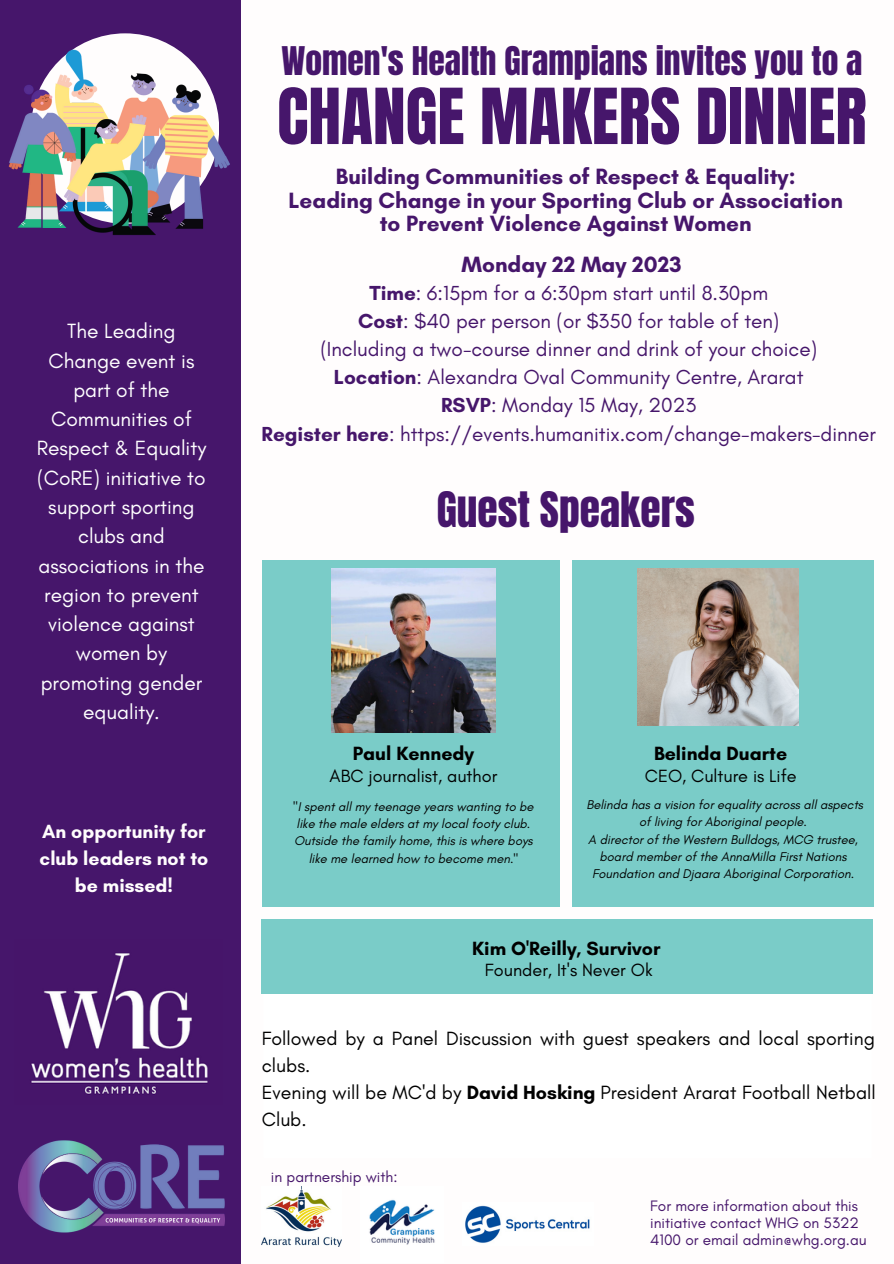
<style>
.page{position:relative;width:894px;height:1264px;background:#fff}
.page>*{position:absolute;margin:0;border:0;box-sizing:border-box;transform-origin:0 0}
.t1{font:65.55px "Anton";color:#46166b}
.t2{font:41.55px "Anton";color:#46166b}
.t3{font:33.6px "Anton";color:#46166b}
.t4{font:700 22.5px/23.7px "Glacial Indifference";color:#46166b;text-align:center}
.t5{font:21px/29.2px "Glacial Indifference";color:#fff;text-align:center}
.t6{font:20.7px/28.2px "Glacial Indifference";color:#46166b;text-align:center}
.t7{font:19.5px/26.7px "Glacial Indifference";color:#000}
.t8{font:700 19.5px "Glacial Indifference";color:#000}
.t9{font:700 19.5px/27px "Glacial Indifference";color:#fffdfd;text-align:center}
.t10{font:18px "Glacial Indifference";color:#000}
.t11{font:15.45px/17px "Glacial Indifference";color:#46166b}
.t12{font:italic 12.9px/17.2px "Glacial Indifference";color:#000;text-align:center}
.s1{font-weight:700}
</style>
<div class="page">
<div style="left:0;top:0;width:240px;height:1263px;background:#46166b"></div>
<img style="left:86px;top:33px;width:78px;height:9px">
<img style="left:84px;top:42px;width:157px;height:211px">
<img style="left:8px;top:43px;width:143px;height:127px">
<img style="left:13px;top:61px;width:194px;height:192px">
<div style="left:262px;top:560px;width:297px;height:346px;background:#7accc8"></div>
<div style="left:571px;top:560px;width:302px;height:346px;background:#7accc8"></div>
<img style="left:18px;top:1140px;width:207px;height:93px">
<img style="left:30px;top:953px;width:178px;height:142px">
<img style="left:465px;top:1205px;width:125px;height:38px">
<img style="left:262px;top:1186px;width:80px;height:60px">
<img style="left:369px;top:1199px;width:66px;height:46px">
<img style="left:637px;top:569px;width:161px;height:156px">
<img style="left:332px;top:569px;width:163px;height:163px">
<svg style="left:261px;top:939px;width:612px;height:55px"></svg>
<div style="left:262px;top:919px;width:610px;height:74px;background:#7accc8"></div>
<h3 class="t5" style="left:37px;top:316px;width:171px">The Leading<br>Change event is part of the<br>Communities of<br>Respect &amp; Equality (CoRE) initiative to support sporting clubs and associations in the region to prevent violence against women by promoting gender equality.</h3>
<h3 class="t9" style="left:40px;top:818px;width:170px">An opportunity for club leaders not to be missed!</h3>
<h3 class="t3" style="left:281px;top:37px;width:582px">Women's Health Grampians invites you to a</h3>
<h1 class="t1" style="left:277px;top:69px;width:591px">CHANGE MAKERS DINNER</h1>
<h3 class="t4" style="left:288px;top:164px;width:555px">Building Communities of Respect &amp; Equality:<br>Leading Change in your Sporting Club or Association to Prevent Violence Against Women</h3>
<h3 class="t4" style="left:461px;top:252px;width:221px">Monday 22 May 2023</h3>
<p class="t6" style="left:261px;top:278px;width:615px"><span class="s1">Time</span>: 6:15pm for a 6:30pm start until 8.30pm<br><span class="s1">Cost</span>: $40 per person (or $350 for table of ten)<br>(Including a two-course dinner and drink of your choice)<br><span class="s1">Location</span>: Alexandra Oval Community Centre, Ararat<br><span class="s1">RSVP</span>: Monday 15 May, 2023<br><span class="s1">Register here</span>: https://events.humanitix.com/change-makers-dinner</p>
<h2 class="t2" style="left:436px;top:479px;width:259px">Guest Speakers</h2>
<h3 class="t8" style="left:352px;top:741px;width:123px">Paul Kennedy</h3>
<h3 class="t10" style="left:329px;top:764px;width:169px">ABC journalist, author</h3>
<h3 class="t8" style="left:653px;top:741px;width:135px">Belinda Duarte</h3>
<h3 class="t10" style="left:644px;top:764px;width:153px">CEO, Culture is Life</h3>
<p class="t12" style="left:293px;top:797px;width:242px">"I spent all my teenage years wanting to be like the male elders at my local footy club.<br>Outside the family home, this is where boys like me learned how to become men."</p>
<p class="t12" style="left:586px;top:796px;width:278px">Belinda has a vision for equality across all aspects of living for Aboriginal people.<br>A director of the Western Bulldogs, MCG trustee, board member of the AnnaMilla First Nations Foundation and Djaara Aboriginal Corporation.</p>
<h3 class="t8" style="left:472px;top:936px;width:190px">Kim O'Reilly, Survivor</h3>
<h3 class="t10" style="left:485px;top:959px;width:169px">Founder, It's Never Ok</h3>
<h3 class="t7" style="left:262px;top:1025px;width:615px">Followed by a Panel Discussion with guest speakers and local sporting clubs.<br>Evening will be MC'd by <span class="s1">David Hosking</span> President Ararat Football Netball Club.</h3>
<p class="t11" style="left:271px;top:1167px;width:128px">in partnership with:</p>
<p class="t11" style="left:650px;top:1197px;width:218px">For more information about this initiative contact WHG on 5322<br>4100 or email admin@whg.org.au</p>
</div>
